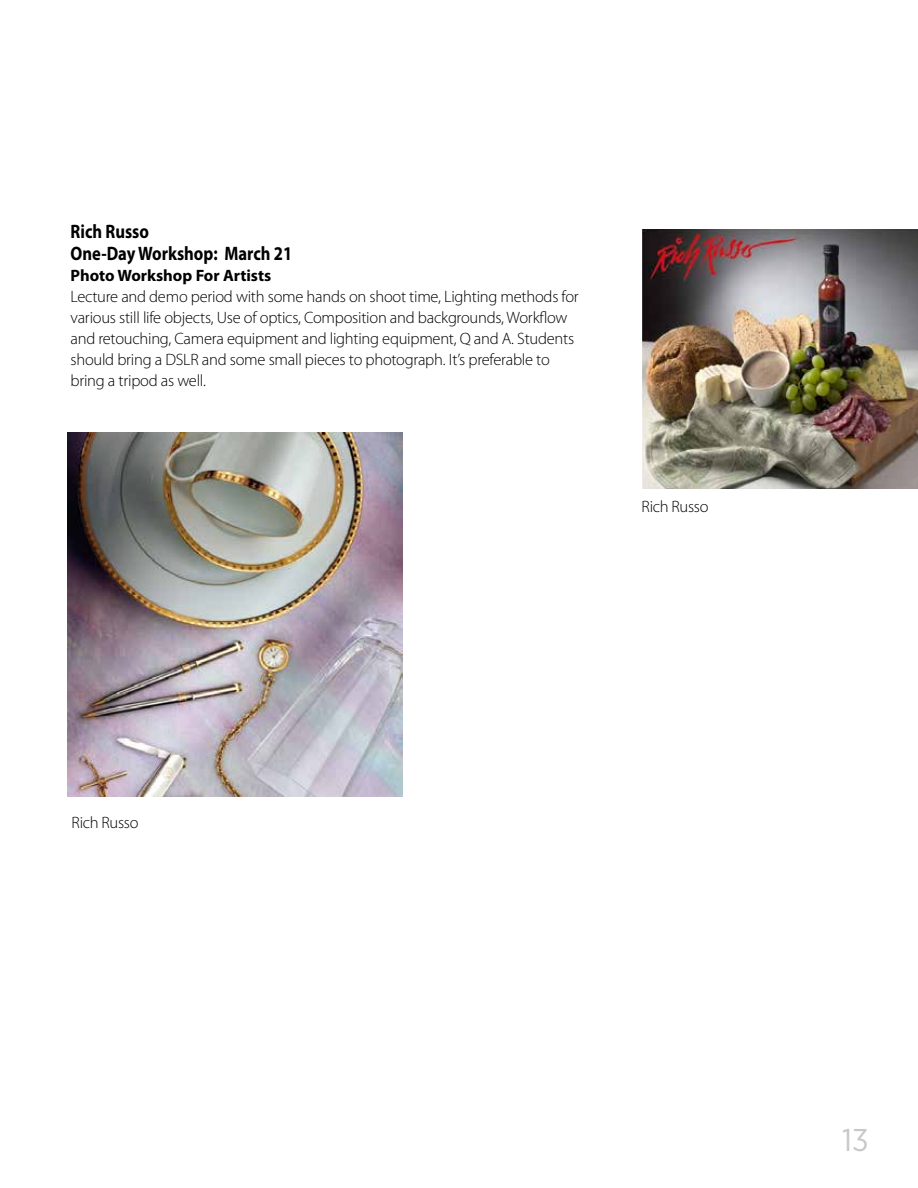
<style>
.page{position:relative;width:918px;height:1188px;background:#fff}
.page>*{position:absolute;margin:0;border:0;box-sizing:border-box;transform-origin:0 0}
.t1{font:31.5px "Gotham Narrow";color:#c7c8ca}
.t2{font:700 19.5px/22.5px "Myriad Pro";color:#000;scale:.85 1}
.t3{font:300 16.5px/21px "Myriad Pro";letter-spacing:-.015em;color:#000}
.t4{font:700 16.5px "Myriad Pro";color:#000}
</style>
<div class="page">
<img style="left:68px;top:432px;width:334px;height:364px">
<img style="left:642px;top:230px;width:276px;height:258px">
<p class="t2" style="left:70px;top:219px;width:263px">Rich Russo<br>One-Day Workshop: March 21</p>
<p class="t4" style="left:70px;top:265px;width:202px">Photo Workshop For Artists</p>
<p class="t3" style="left:70px;top:286px;width:510px">Lecture and demo period with some hands on shoot time, Lighting methods for various still life objects, Use of optics, Composition and backgrounds, Workflow and retouching, Camera equipment and lighting equipment, Q and A. Students should bring a DSLR and some small pieces to photograph. It’s preferable to bring a tripod as well.</p>
<p class="t3" style="left:642px;top:496px;width:68px">Rich Russo</p>
<p class="t3" style="left:72px;top:812px;width:68px">Rich Russo</p>
<h1 class="t1" style="left:842px;top:1120px;width:28px">13</h1>
</div>
